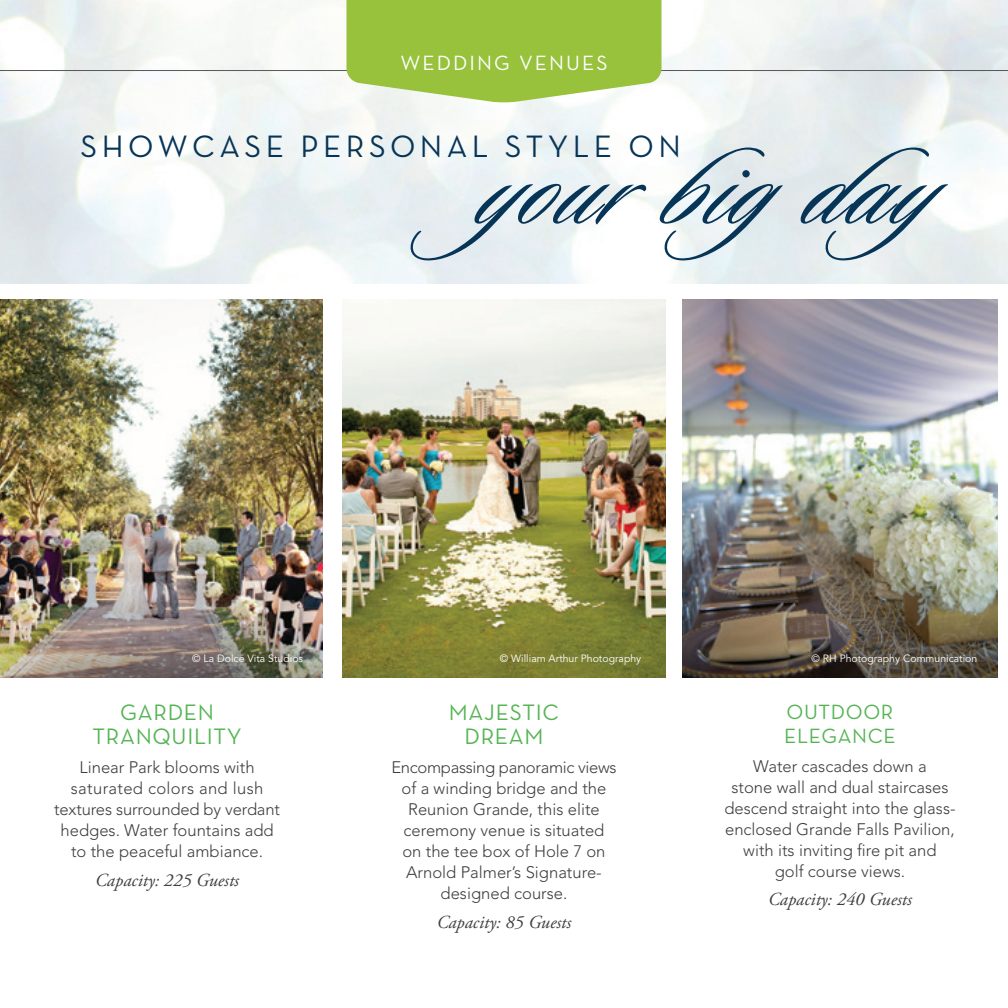
<style>
.page{position:relative;width:1008px;height:1008px;background:#fff}
.page>*{position:absolute;margin:0;border:0;box-sizing:border-box;transform-origin:0 0}
.t1{font:131.25px "Sloop Script Two";letter-spacing:.025em;color:#073558}
.t2{font:31.5px "Neutra Text";letter-spacing:.14em;color:#073558}
.t3{font:22.75px/24.5px "Neutra Text";letter-spacing:.03em;color:#56b455;text-align:center}
.t4{font:21px/24.5px "Neutra Text";letter-spacing:.03em;color:#56b455}
.t5{font:21px "Neutra Text";letter-spacing:.1em;color:#fff}
.t6{font:italic 18.38px "Adobe Garamond Pro";color:#3e3e3f}
.t7{font:300 16.62px/21px "Avenir";color:#3e3e3f;text-align:center}
.t8{font:10.5px "Avenir";color:#fff}
</style>
<div class="page">
<img style="left:343px;top:299px;width:322px;height:378px">
<hr style="left:0;top:70px;width:1008px;height:1px;background:#57585a">
<svg style="left:346px;top:0;width:315px;height:103px;background:#a2c750"></svg>
<img style="left:0;top:299px;width:323px;height:378px">
<img style="left:682px;top:299px;width:316px;height:378px">
<p class="t5" style="left:400px;top:50px;width:209px">WEDDING VENUES</p>
<p class="t2" style="left:81px;top:127px;width:602px">SHOWCASE PERSONAL STYLE ON</p>
<p class="t1" style="left:481px;top:117px;width:541px">your bigday</p>
<p class="t8" style="left:192px;top:653px;width:112px">© La Dolce Vita Studios</p>
<p class="t8" style="left:500px;top:653px;width:143px">© William Arthur Photography</p>
<p class="t3" style="left:449px;top:700px;width:112px">MAJESTIC<br>DREAM</p>
<p class="t7" style="left:391px;top:757px;width:227px">Encompassing panoramic views of a winding bridge and the<br>Reunion Grande, this elite ceremony venue is situated<br>on the tee box of Hole 7 on<br>Arnold Palmer’s Signature&shy;designed course.</p>
<p class="t6" style="left:437px;top:911px;width:136px">Capacity: 85 Guests</p>
<p class="t3" style="left:93px;top:700px;width:151px">GARDEN<br>TRANQUILITY</p>
<p class="t7" style="left:54px;top:757px;width:227px">Linear Park blooms with saturated colors and lush textures surrounded by verdant hedges. Water fountains add to the peaceful ambiance.</p>
<p class="t6" style="left:95px;top:869px;width:145px">Capacity: 225 Guests</p>
<p class="t8" style="left:812px;top:653px;width:167px">© RH Photography Communication</p>
<p class="t4" style="left:784px;top:699px;width:113px">OUTDOOR<br>ELEGANCE</p>
<p class="t7" style="left:724px;top:755px;width:233px">Water cascades down a<br>stone wall and dual staircases descend straight into the glass&shy;enclosed Grande Falls Pavilion, with its inviting fire pit and<br>golf course views.</p>
<p class="t6" style="left:768px;top:888px;width:145px">Capacity: 240 Guests</p>
</div>
